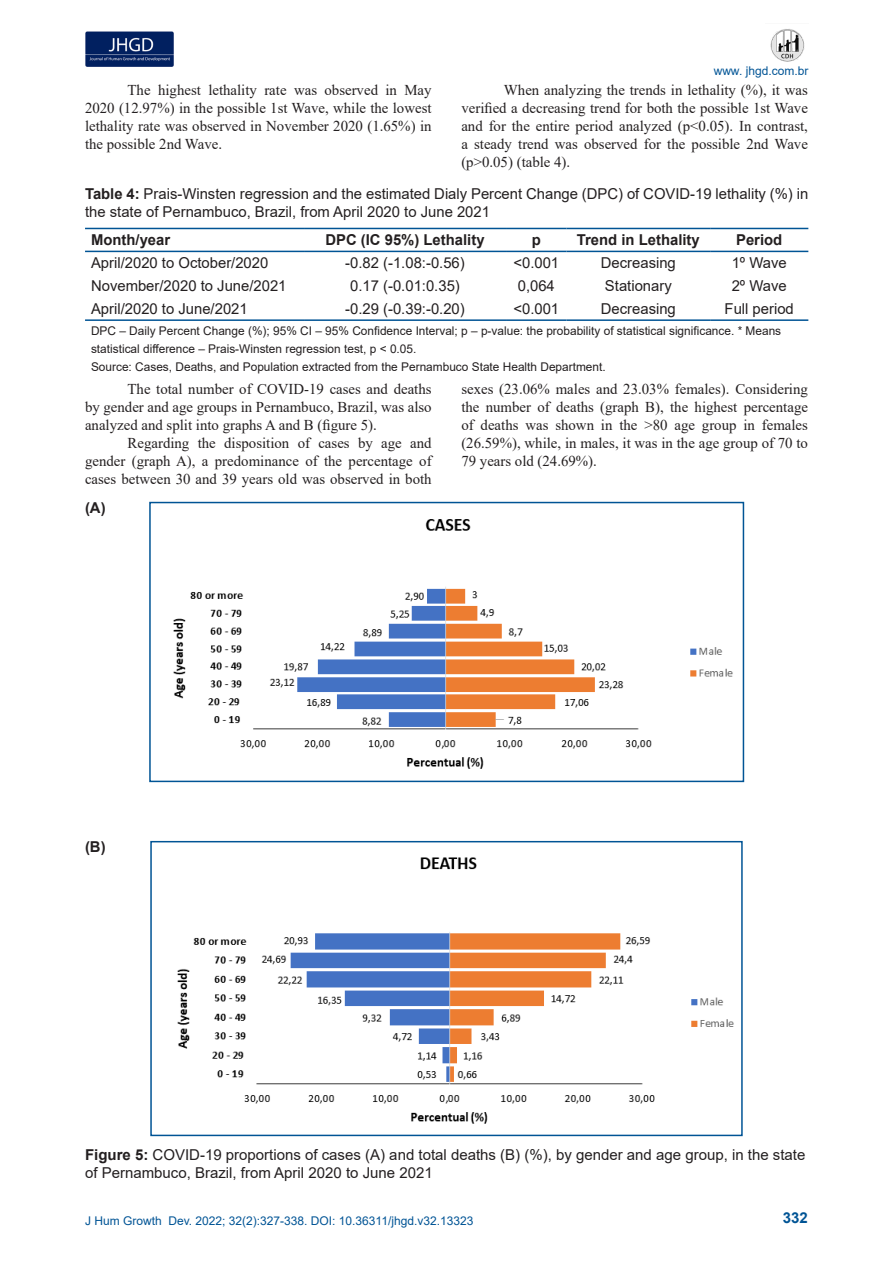
<style>
.page{position:relative;width:893px;height:1263px;background:#fff}
.page>*{position:absolute;margin:0;border:0;box-sizing:border-box;transform-origin:0 0}
.t1{font:15px/18px "Times New Roman";color:#231f20;text-align:justify}
.t2{font:15px/18px "Arial";color:#231f20}
.t3{font:700 15px "Arial";color:#231f20}
.t4{font:700 15px "Arial";color:#005495}
.t5{font:12px/18px "Arial";color:#231f20}
.t6{font:12px "Arial";color:#005495}
.s1{font-weight:700}
</style>
<div class="page">
<img style="left:85px;top:31px;width:89px;height:35px">
<img style="left:770px;top:29px;width:35px;height:33px">
<hr style="left:85px;top:228px;width:219px;height:1px;background:#005495">
<hr style="left:304px;top:228px;width:202px;height:1px;background:#005495">
<hr style="left:506px;top:228px;width:61px;height:1px;background:#005495">
<hr style="left:567px;top:228px;width:143px;height:1px;background:#005495">
<hr style="left:710px;top:228px;width:98px;height:1px;background:#005495">
<hr style="left:85px;top:251px;width:219px;height:1px;background:#005495">
<hr style="left:304px;top:251px;width:202px;height:1px;background:#005495">
<hr style="left:506px;top:251px;width:61px;height:1px;background:#005495">
<hr style="left:567px;top:251px;width:143px;height:1px;background:#005495">
<hr style="left:710px;top:251px;width:98px;height:1px;background:#005495">
<hr style="left:85px;top:319px;width:219px;height:2px;background:#005495">
<hr style="left:304px;top:319px;width:202px;height:2px;background:#005495">
<hr style="left:506px;top:319px;width:61px;height:2px;background:#005495">
<hr style="left:567px;top:319px;width:143px;height:2px;background:#005495">
<hr style="left:710px;top:319px;width:98px;height:2px;background:#005495">
<img style="left:173px;top:519px;width:560px;height:250px">
<div style="left:149px;top:502px;width:595px;height:280px;border:2px solid #005495"></div>
<img style="left:177px;top:857px;width:557px;height:267px">
<div style="left:150px;top:841px;width:593px;height:295px;border:2px solid #005495"></div>
<p class="t6" style="left:714px;top:62px;width:96px">www. jhgd.com.br</p>
<p class="t1" style="left:85px;top:81px;width:348px;text-indent:43px">The highest lethality rate was observed in May 2020 (12.97%) in the possible 1st Wave, while the lowest lethality rate was observed in November 2020 (1.65%) in the possible 2nd Wave.</p>
<p class="t1" style="left:461px;top:81px;width:348px;text-indent:43px">When analyzing the trends in lethality (%), it was verified a decreasing trend for both the possible 1st Wave and for the entire period analyzed (p&lt;0.05). In contrast, a steady trend was observed for the possible 2nd Wave (p&gt;0.05) (table 4).</p>
<p class="t2" style="left:85px;top:185px;width:725px"><span class="s1">Table 4:</span> Prais-Winsten regression and the estimated Dialy Percent Change (DPC) of COVID-19 lethality (%) in the state of Pernambuco, Brazil, from April 2020 to June 2021</p>
<p class="t3" style="left:91px;top:230px;width:81px">Month/year</p>
<p class="t3" style="left:325px;top:230px;width:161px">DPC (IC 95%) Lethality</p>
<p class="t3" style="left:532px;top:230px;width:11px">p</p>
<p class="t3" style="left:577px;top:230px;width:124px">Trend in Lethality</p>
<p class="t3" style="left:736px;top:230px;width:48px">Period</p>
<p class="t2" style="left:91px;top:254px;width:179px">April/2020 to October/2020</p>
<p class="t2" style="left:345px;top:254px;width:121px">-0.82 (-1.08:-0.56)</p>
<p class="t2" style="left:513px;top:254px;width:47px">&lt;0.001</p>
<p class="t2" style="left:601px;top:254px;width:77px">Decreasing</p>
<p class="t2" style="left:732px;top:254px;width:57px">1º Wave</p>
<p class="t2" style="left:91px;top:277px;width:197px">November/2020 to June/2021</p>
<p class="t2" style="left:350px;top:277px;width:111px">0.17 (-0.01:0.35)</p>
<p class="t2" style="left:518px;top:277px;width:39px">0,064</p>
<p class="t2" style="left:605px;top:277px;width:68px">Stationary</p>
<p class="t2" style="left:732px;top:277px;width:57px">2º Wave</p>
<p class="t2" style="left:91px;top:300px;width:158px">April/2020 to June/2021</p>
<p class="t2" style="left:345px;top:300px;width:121px">-0.29 (-0.39:-0.20)</p>
<p class="t2" style="left:513px;top:300px;width:47px">&lt;0.001</p>
<p class="t2" style="left:601px;top:300px;width:77px">Decreasing</p>
<p class="t2" style="left:725px;top:300px;width:71px">Full period</p>
<p class="t5" style="left:91px;top:322px;width:692px">DPC – Daily Percent Change (%); 95% CI – 95% Confidence Interval; p – p-value: the probability of statistical significance. * Means statistical difference – Prais-Winsten regression test, p &lt; 0.05.</p>
<p class="t5" style="left:91px;top:358px;width:516px">Source: Cases, Deaths, and Population extracted from the Pernambuco State Health Department.</p>
<p class="t1" style="left:85px;top:380px;width:348px;text-indent:43px">The total number of COVID-19 cases and deaths by gender and age groups in Pernambuco, Brazil, was also analyzed and split into graphs A and B (figure 5).</p>
<p class="t1" style="left:85px;top:434px;width:348px;text-indent:43px">Regarding the disposition of cases by age and gender (graph A), a predominance of the percentage of cases between 30 and 39 years old was observed in both</p>
<p class="t3" style="left:85px;top:497px;width:22px">(A)</p>
<p class="t1" style="left:461px;top:380px;width:348px">sexes (23.06% males and 23.03% females). Considering the number of deaths (graph B), the highest percentage of deaths was shown in the &gt;80 age group in females (26.59%), while, in males, it was in the age group of 70 to 79 years old (24.69%).</p>
<p class="t3" style="left:85px;top:836px;width:22px">(B)</p>
<p class="t2" style="left:85px;top:1145px;width:722px"><span class="s1">Figure 5:</span> COVID-19 proportions of cases (A) and total deaths (B) (%), by gender and age group, in the state of Pernambuco, Brazil, from April 2020 to June 2021</p>
<p class="t6" style="left:85px;top:1212px;width:390px">J Hum Growth Dev. 2022; 32(2):327-338. DOI: 10.36311/jhgd.v32.13323</p>
<p class="t4" style="left:783px;top:1207px;width:27px">332</p>
</div>
